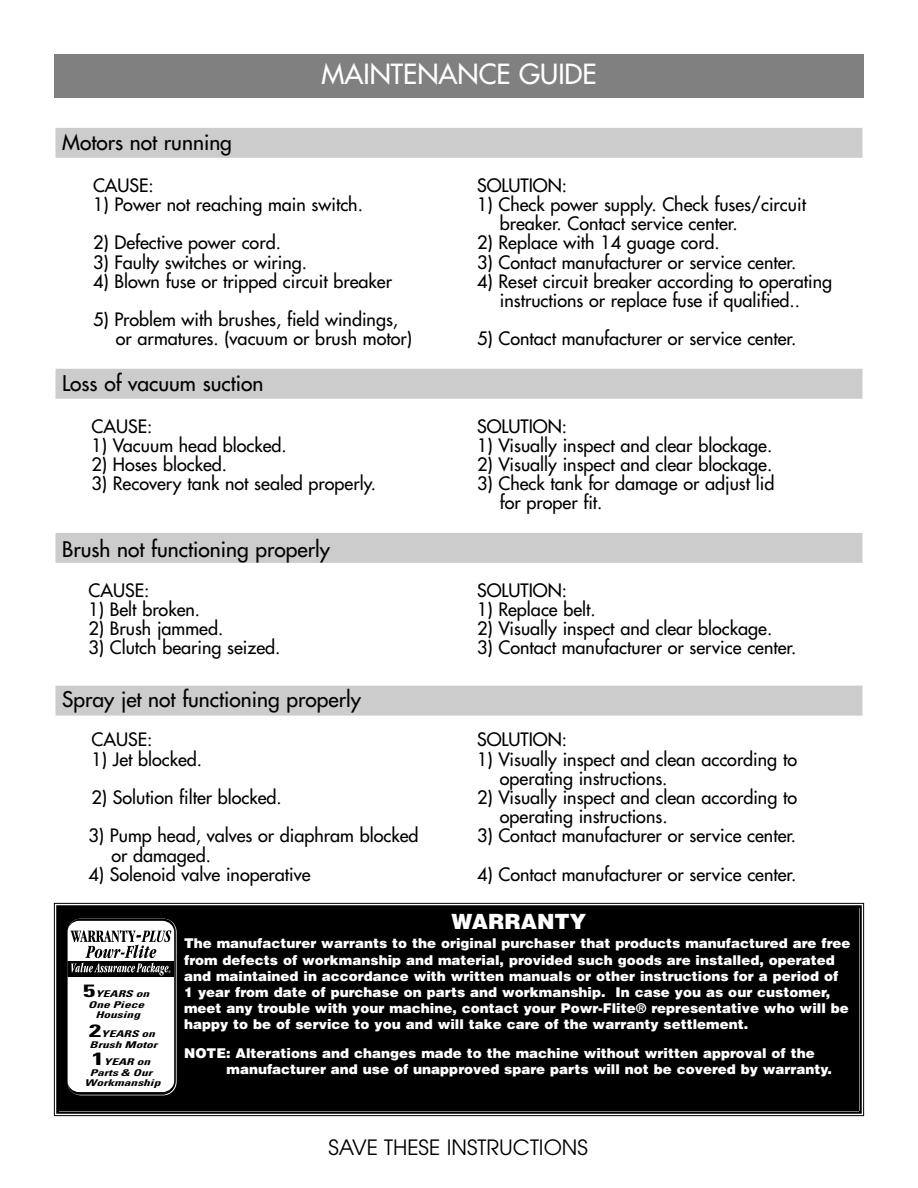
<style>
.page{position:relative;width:918px;height:1188px;background:#fff}
.page>*{position:absolute;margin:0;border:0;box-sizing:border-box;transform-origin:0 0}
.t1{font:27px "Futura";color:#fff}
.t2{font:21px "Futura";color:#000}
.t3{font:21px "Avant Garde";color:#000}
.t4{font:900 21px "Helvetica";color:#fff}
.t5{font:18px/19.2px "Futura";color:#000}
.t6{font:900 13.5px/16.2px "Helvetica";color:#fff}
.t7{font:italic 700 condensed 9.3px/10.5px "Univers";color:#000;text-align:center;scale:1.44 1}
.s1{font-style:normal;font-size:17.7px}
</style>
<div class="page">
<div style="left:54px;top:54px;width:810px;height:43px;background:#808080"></div>
<div style="left:58px;top:908px;width:802px;height:204px;background:#000"></div>
<div style="left:54px;top:903px;width:810px;height:213px;border:1px solid #000"></div>
<div style="left:56px;top:905px;width:806px;height:209px;border:2px solid #000"></div>
<div style="left:56px;top:128px;width:806px;height:30px;background:#ccc"></div>
<div style="left:56px;top:369px;width:806px;height:30px;background:#ccc"></div>
<div style="left:56px;top:533px;width:806px;height:30px;background:#ccc"></div>
<div style="left:56px;top:686px;width:806px;height:30px;background:#ccc"></div>
<svg style="left:67px;top:919px;width:109px;height:175px;background:#d5d5d5"></svg>
<h1 class="t1" style="left:322px;top:60px;width:277px">MAINTENANCE GUIDE</h1>
<p class="t2" style="left:62px;top:132px;width:171px">Motors not running</p>
<p class="t5" style="left:93px;top:177px;width:62px">CAUSE:</p>
<p class="t5" style="left:477px;top:177px;width:92px">SOLUTION:</p>
<p class="t5" style="left:93px;top:196px;width:271px">1) Power not reaching main switch.</p>
<p class="t5" style="left:500px;top:196px;width:308px;text-indent:-23px">1) Check power supply. Check fuses/circuit breaker. Contact service center.</p>
<p class="t5" style="left:93px;top:234px;width:189px">2) Defective power cord.</p>
<p class="t5" style="left:477px;top:234px;width:244px">2) Replace with 14 guage cord.</p>
<p class="t5" style="left:93px;top:254px;width:216px">3) Faulty switches or wiring.</p>
<p class="t5" style="left:477px;top:254px;width:321px">3) Contact manufacturer or service center.</p>
<p class="t5" style="left:93px;top:273px;width:301px">4) Blown fuse or tripped circuit breaker</p>
<p class="t5" style="left:477px;top:273px;width:357px;text-align:center">4) Reset circuit breaker according to operating instructions or replace fuse if qualified..</p>
<p class="t5" style="left:116px;top:311px;width:298px;text-indent:-23px">5) Problem with brushes, field windings, or armatures. (vacuum or brush motor)</p>
<p class="t5" style="left:477px;top:330px;width:321px">5) Contact manufacturer or service center.</p>
<p class="t2" style="left:62px;top:373px;width:203px">Loss of vacuum suction</p>
<p class="t5" style="left:92px;top:418px;width:62px">CAUSE:</p>
<p class="t5" style="left:477px;top:418px;width:92px">SOLUTION:</p>
<p class="t5" style="left:92px;top:437px;width:197px">1) Vacuum head blocked.</p>
<p class="t5" style="left:477px;top:437px;width:297px">1) Visually inspect and clear blockage.</p>
<p class="t5" style="left:92px;top:456px;width:137px">2) Hoses blocked.</p>
<p class="t5" style="left:477px;top:456px;width:297px">2) Visually inspect and clear blockage.</p>
<p class="t5" style="left:92px;top:475px;width:286px">3) Recovery tank not sealed properly.</p>
<p class="t5" style="left:500px;top:475px;width:276px;text-indent:-23px">3) Check tank for damage or adjust lid for proper fit.</p>
<p class="t2" style="left:62px;top:539px;width:269px">Brush not functioning properly</p>
<p class="t5" style="left:88px;top:582px;width:62px">CAUSE:</p>
<p class="t5" style="left:477px;top:582px;width:92px">SOLUTION:</p>
<p class="t5" style="left:88px;top:601px;width:113px">1) Belt broken.</p>
<p class="t5" style="left:477px;top:601px;width:120px">1) Replace belt.</p>
<p class="t5" style="left:88px;top:620px;width:136px">2) Brush jammed.</p>
<p class="t5" style="left:477px;top:620px;width:297px">2) Visually inspect and clear blockage.</p>
<p class="t5" style="left:89px;top:639px;width:193px">3) Clutch bearing seized.</p>
<p class="t5" style="left:477px;top:639px;width:321px">3) Contact manufacturer or service center.</p>
<p class="t2" style="left:62px;top:688px;width:300px">Spray jet not functioning properly</p>
<p class="t5" style="left:92px;top:731px;width:62px">CAUSE:</p>
<p class="t5" style="left:477px;top:731px;width:92px">SOLUTION:</p>
<p class="t5" style="left:92px;top:751px;width:112px">1) Jet blocked.</p>
<p class="t5" style="left:500px;top:751px;width:299px;text-indent:-23px">1) Visually inspect and clean according to operating instructions.</p>
<p class="t5" style="left:92px;top:789px;width:192px">2) Solution filter blocked.</p>
<p class="t5" style="left:500px;top:789px;width:299px;text-indent:-23px">2) Visually inspect and clean according to operating instructions.</p>
<p class="t5" style="left:89px;top:827px;width:332px">3) Pump head, valves or diaphram blocked</p>
<p class="t5" style="left:477px;top:827px;width:321px">3) Contact manufacturer or service center.</p>
<p class="t5" style="left:111px;top:847px;width:101px">or damaged.</p>
<p class="t5" style="left:88px;top:866px;width:224px">4) Solenoid valve inoperative</p>
<p class="t5" style="left:477px;top:866px;width:321px">4) Contact manufacturer or service center.</p>
<p class="t7" style="left:83px;top:990px;width:47px"><span class="s1">5</span>YEARS on<br>One Piece<br>Housing</p>
<p class="t7" style="left:89px;top:1029px;width:49px;text-align:left"><span class="s1">2</span>YEARS on<br>Brush Motor</p>
<p class="t7" style="left:84px;top:1057px;width:54px"><span class="s1">1</span>YEAR on<br>Parts &amp; Our<br>Workmanship</p>
<p class="t4" style="left:452px;top:909px;width:136px">WARRANTY</p>
<p class="t6" style="left:184px;top:936px;width:668px">The manufacturer warrants to the original purchaser that products manufactured are free from defects of workmanship and material, provided such goods are installed, operated and maintained in accordance with written manuals or other instructions for a period of 1 year from date of purchase on parts and workmanship. In case you as our customer, meet any trouble with your machine, contact your Powr-Flite® representative who will be happy to be of service to you and will take care of the warranty settlement.</p>
<p class="t6" style="left:227px;top:1045px;width:607px;text-indent:-42px">NOTE: Alterations and changes made to the machine without written approval of the manufacturer and use of unapproved spare parts will not be covered by warranty.</p>
<p class="t3" style="left:328px;top:1140px;width:261px">SAVE THESE INSTRUCTIONS</p>
</div>
